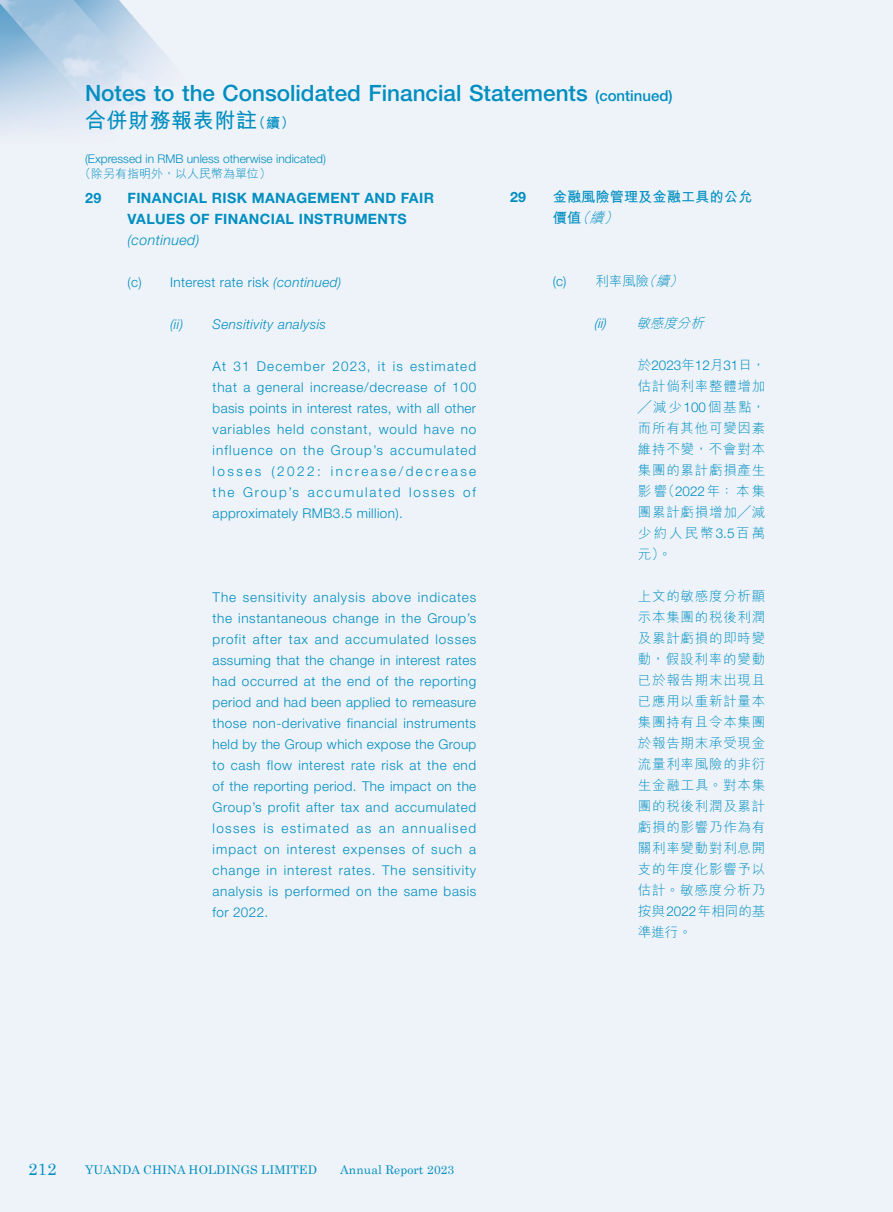
<style>
.page{position:relative;width:893px;height:1212px;background:#fff}
.page>*{position:absolute;margin:0;border:0;box-sizing:border-box;transform-origin:0 0}
.t1{font:500 22.5px "Helvetica Neue LT Std";color:#008ec1}
.t2{font:700 21px "M Hei HK";letter-spacing:.025em;color:#008ec1}
.t3{font:16.5px "Century";color:#008ec1}
.t4{font:700 14.25px/21px "Helvetica Neue LT Std";letter-spacing:.025em;color:#008ec1}
.t5{font:700 14.25px/21px "M Hei HK";color:#008ec1}
.t6{font:italic 300 14.25px "Helvetica Neue LT Std";letter-spacing:.025em;color:#008ec1}
.t7{font:300 13.5px/21px "Helvetica Neue LT Std";letter-spacing:.045em;color:#008ec1;text-align:justify}
.t8{font:300 13.5px/21px "M Hei HK";letter-spacing:.055em;color:#008ec1;text-align:justify}
.t9{font:300 13.5px "Helvetica Neue LT Std";letter-spacing:.025em;color:#008ec1}
.t10{font:italic 300 13.5px "Helvetica Neue LT Std";letter-spacing:.025em;color:#008ec1}
.t11{font:italic 300 13.5px "M Hei HK";color:#008ec1}
.t12{font:italic 300 13.5px "Helvetica Neue LT Std";color:#008ec1}
.t13{font:12px "Century";letter-spacing:.01em;color:#008ec1}
.t14{font:300 12px "Helvetica Neue LT Std";color:#008ec1}
.t15{font:300 12px "M Hei HK";color:#008ec1}
.s1{font-size:15px}
.s2{font-size:14.25px}
.s3{font-style:italic}
.s4{font-weight:300;font-style:italic}
.s5{font-family:"Helvetica Neue LT Std"}
.s6{font-family:"M Hei HK"}
</style>
<div class="page">
<div style="left:0;top:0;width:892px;height:1212px;background:#eef3f9"></div>
<h1 class="t1" style="left:85px;top:79px;width:589px">Notes to the Consolidated Financial Statements <span class="s1">(continued)</span></h1>
<h2 class="t2" style="left:85px;top:105px;width:212px">合併財務報表附註<span class="s2">（續）</span></h2>
<p class="t14" style="left:85px;top:151px;width:242px">(Expressed in RMB unless otherwise indicated)</p>
<p class="t15" style="left:79px;top:167px;width:193px">（除另有指明外，以人民幣為單位）</p>
<p class="t4" style="left:85px;top:187px;width:18px">29</p>
<p class="t4" style="left:128px;top:187px;width:308px">FINANCIAL RISK MANAGEMENT AND FAIR<br>VALUES OF FINANCIAL INSTRUMENTS</p>
<p class="t6" style="left:128px;top:232px;width:73px">(continued)</p>
<p class="t9" style="left:128px;top:273px;width:215px">(c) Interest rate risk <span class="s3">(continued)</span></p>
<p class="t10" style="left:170px;top:316px;width:157px">(ii) Sensitivity analysis</p>
<p class="t7" style="left:213px;top:355px;width:265px">At 31 December 2023, it is estimated that a general increase/decrease of 100 basis points in interest rates, with all other variables held constant, would have no influence on the Group’s accumulated losses (2022: increase/decrease the Group’s accumulated losses of approximately RMB3.5 million).</p>
<p class="t4" style="left:510px;top:186px;width:17px">29</p>
<p class="t5" style="left:553px;top:185px;width:201px">金融風險管理及金融工具的公允價值<span class="s4">（續）</span></p>
<p class="t8" style="left:553px;top:270px;width:135px"><span class="s5">(c)</span> 利率風險<span class="s3">（續）</span></p>
<p class="t12" style="left:594px;top:315px;width:14px">(ii)</p>
<p class="t11" style="left:636px;top:316px;width:73px">敏感度分析</p>
<p class="t7" style="left:638px;top:354px;width:129px"><span class="s6">於</span>2023<span class="s6">年</span>12<span class="s6">月</span>31<span class="s6">日，</span></p>
<p class="t8" style="left:638px;top:375px;width:129px">估計倘利率整體增加╱減少<span class="s5">100</span>個基點，而所有其他可變因素維持不變，不會對本集團的累計虧損產生影響（<span class="s5">2022</span>年：本集團累計虧損增加╱減少約人民幣<span class="s5">3.5</span>百萬元）。</p>
<p class="t8" style="left:638px;top:585px;width:129px">上文的敏感度分析顯示本集團的稅後利潤及累計虧損的即時變動，假設利率的變動已於報告期末出現且已應用以重新計量本集團持有且令本集團於報告期末承受現金流量利率風險的非衍生金融工具。對本集團的稅後利潤及累計虧損的影響乃作為有關利率變動對利息開支的年度化影響予以估計。敏感度分析乃按與<span class="s5">2022</span>年相同的基準進行。</p>
<p class="t7" style="left:213px;top:586px;width:265px">The sensitivity analysis above indicates the instantaneous change in the Group’s profit after tax and accumulated losses assuming that the change in interest rates had occurred at the end of the reporting period and had been applied to remeasure those non-derivative financial instruments held by the Group which expose the Group to cash flow interest rate risk at the end of the reporting period. The impact on the Group’s profit after tax and accumulated losses is estimated as an annualised impact on interest expenses of such a change in interest rates. The sensitivity analysis is performed on the same basis for 2022.</p>
<p class="t3" style="left:28px;top:1155px;width:30px">212</p>
<p class="t13" style="left:85px;top:1159px;width:234px">YUANDA CHINA HOLDINGS LIMITED</p>
<p class="t13" style="left:340px;top:1159px;width:116px">Annual Report 2023</p>
</div>
